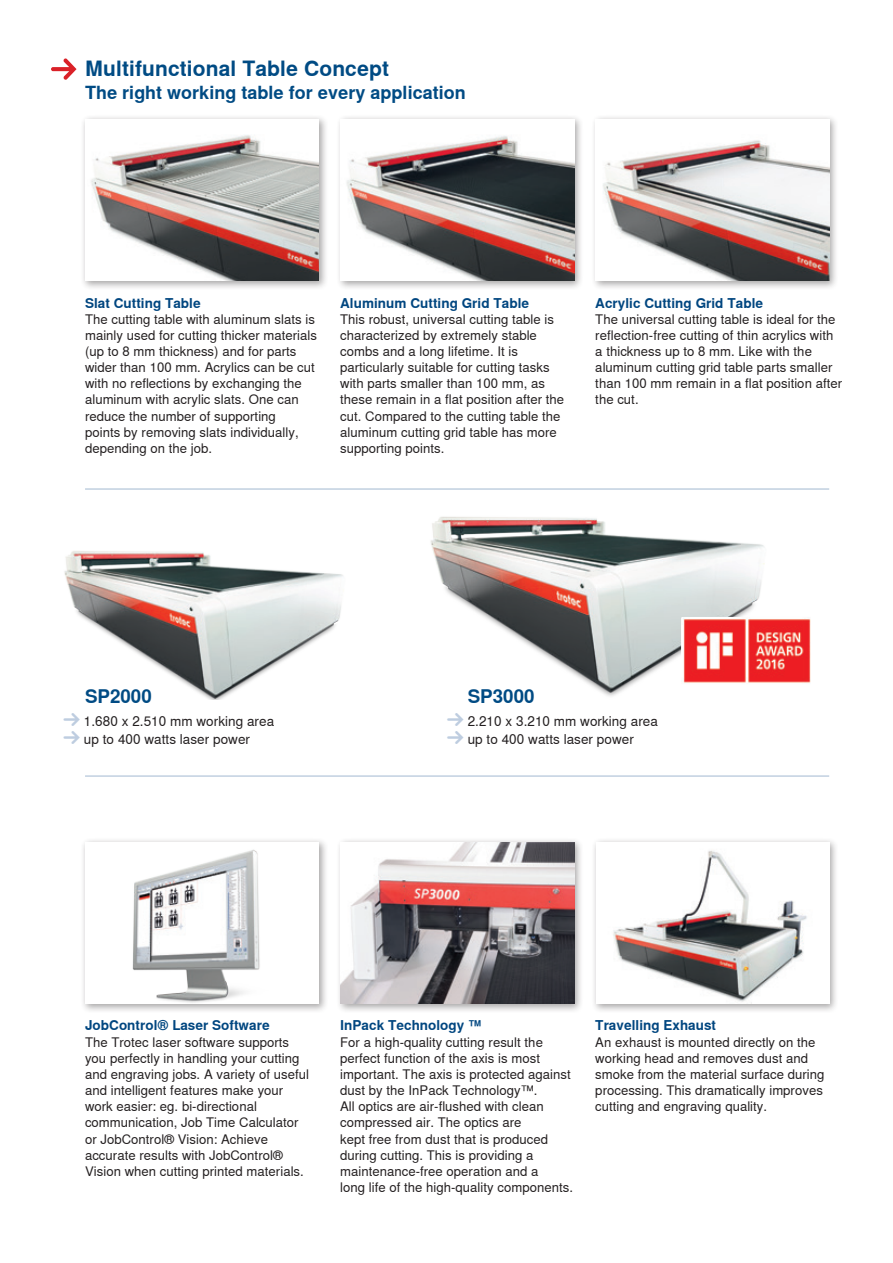
<style>
.page{position:relative;width:893px;height:1263px;background:#fff}
.page>*{position:absolute;margin:0;border:0;box-sizing:border-box;transform-origin:0 0}
.t1{font:700 21px "Nimbus Sans Global";letter-spacing:.005em;color:#004b84}
.t2{font:700 18.75px "Nimbus Sans Global";color:#004b84}
.t3{font:700 18px "Nimbus Sans Global";color:#004b84}
.t4{font:700 13.5px "Nimbus Sans Global";letter-spacing:.005em;color:#004680}
.t5{font:13.5px/17.9px "Nimbus Sans Global";letter-spacing:.005em;color:#231f20}
.t6{font:13.2px/16.2px "Nimbus Sans Global";letter-spacing:.005em;color:#231f20}
.s1{font-family:"Tro Tec Pfeil";font-size:18px;color:#becde0}
</style>
<div class="page">
<img style="left:430px;top:489px;width:400px;height:207px">
<img style="left:64px;top:551px;width:279px;height:148px">
<hr style="left:85px;top:775px;width:744px;height:2px;background:#c1d0e0">
<hr style="left:85px;top:488px;width:744px;height:2px;background:#c1d0e0">
<div style="left:80px;top:837px;width:248px;height:176px;background:#231f20;opacity:.4"></div>
<div style="left:85px;top:842px;width:234px;height:161px;background:#fff"></div>
<img style="left:132px;top:849px;width:128px;height:154px">
<div style="left:336px;top:837px;width:248px;height:176px;background:#231f20;opacity:.4"></div>
<img style="left:341px;top:842px;width:233px;height:161px">
<div style="left:591px;top:837px;width:248px;height:176px;background:#231f20;opacity:.4"></div>
<img style="left:596px;top:842px;width:233px;height:161px">
<svg style="left:51px;top:58px;width:26px;height:22px"></svg>
<div style="left:80px;top:114px;width:248px;height:176px;background:#231f20;opacity:.4"></div>
<img style="left:85px;top:119px;width:234px;height:162px">
<div style="left:336px;top:114px;width:248px;height:176px;background:#231f20;opacity:.4"></div>
<img style="left:341px;top:119px;width:233px;height:162px">
<div style="left:591px;top:114px;width:248px;height:176px;background:#231f20;opacity:.4"></div>
<img style="left:596px;top:119px;width:234px;height:162px">
<img style="left:681px;top:617px;width:131px;height:67px">
<h1 class="t1" style="left:85px;top:56px;width:306px">Multifunctional Table Concept</h1>
<h3 class="t3" style="left:85px;top:82px;width:382px">The right working table for every application</h3>
<p class="t4" style="left:85px;top:295px;width:117px">Slat Cutting Table</p>
<p class="t6" style="left:85px;top:311px;width:234px">The cutting table with aluminum slats is mainly used for cutting thicker materials (up to 8 mm thickness) and for parts wider than 100 mm. Acrylics can be cut with no reflections by exchanging the aluminum with acrylic slats. One can reduce the number of supporting<br>points by removing slats individually, depending on the job.</p>
<p class="t4" style="left:340px;top:295px;width:191px">Aluminum Cutting Grid Table</p>
<p class="t6" style="left:340px;top:311px;width:226px">This robust, universal cutting table is characterized by extremely stable combs and a long lifetime. It is particularly suitable for cutting tasks with parts smaller than 100 mm, as these remain in a flat position after the cut. Compared to the cutting table the aluminum cutting grid table has more supporting points.</p>
<p class="t4" style="left:595px;top:295px;width:169px">Acrylic Cutting Grid Table</p>
<p class="t6" style="left:595px;top:311px;width:248px">The universal cutting table is ideal for the reflection-free cutting of thin acrylics with a thickness up to 8 mm. Like with the aluminum cutting grid table parts smaller than 100 mm remain in a flat position after the cut.</p>
<h2 class="t2" style="left:85px;top:685px;width:68px">SP2000</h2>
<h2 class="t2" style="left:468px;top:685px;width:68px">SP3000</h2>
<p class="t5" style="left:63px;top:713px;width:213px"><span class="s1">A</span> 1.680 x 2.510 mm working area<br><span class="s1">A</span> up to 400 watts laser power</p>
<p class="t5" style="left:446px;top:713px;width:213px"><span class="s1">A</span> 2.210 x 3.210 mm working area<br><span class="s1">A</span> up to 400 watts laser power</p>
<p class="t4" style="left:85px;top:1018px;width:186px">JobControl® Laser Software</p>
<p class="t6" style="left:85px;top:1034px;width:226px">The Trotec laser software supports you perfectly in handling your cutting and engraving jobs. A variety of useful and intelligent features make your work easier: eg. bi-directional communication, Job Time Calculator or JobControl® Vision: Achieve accurate results with JobControl® Vision when cutting printed materials.</p>
<p class="t4" style="left:340px;top:1018px;width:143px">InPack Technology ™</p>
<p class="t6" style="left:340px;top:1034px;width:234px">For a high-quality cutting result the perfect function of the axis is most important. The axis is protected against dust by the InPack Technology™.<br>All optics are air-flushed with clean compressed air. The optics are<br>kept free from dust that is produced during cutting. This is providing a maintenance-free operation and a<br>long life of the high-quality components.</p>
<p class="t4" style="left:595px;top:1018px;width:122px">Travelling Exhaust</p>
<p class="t6" style="left:595px;top:1034px;width:231px">An exhaust is mounted directly on the working head and removes dust and smoke from the material surface during processing. This dramatically improves cutting and engraving quality.</p>
</div>
